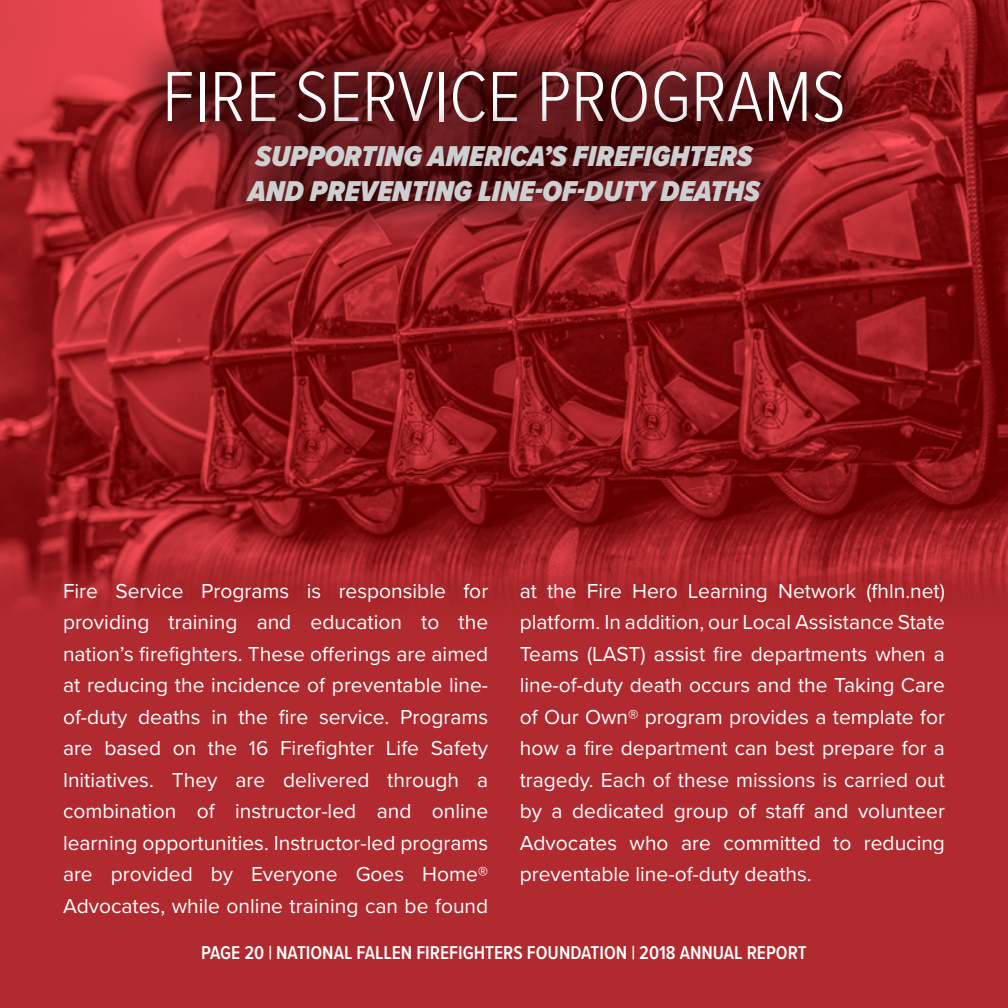
<style>
.page{position:relative;width:1008px;height:1008px;background:#b02a2f}
.page>*{position:absolute;margin:0;border:0;box-sizing:border-box;transform-origin:0 0}
.Section_Title_White{font:300 73.5px "Proxima Nova Cond";color:#fff}
.Section_Subtitles_Li{font:italic 900 29.75px/35.7px "Proxima Nova Cond";color:#cdcfd0}
.Main_Text_-_White{font:21px/31.5px "Proxima Nova";color:#fff;text-align:justify}
.Page_Numbers-_White{font:600 19.25px "Proxima Nova Cond";color:#fff}
</style>
<div class="page">
<img style="left:0;top:0;width:1008px;height:601px">
<div style="left:122px;top:27px;width:764px;height:140px;background:#000;opacity:.5"></div>
<div style="left:197px;top:94px;width:614px;height:160px;background:#000;opacity:.5"></div>
<p class="Section_Title_White" style="left:162px;top:42px;width:685px">FIRE SERVICE PROGRAMS</p>
<p class="Section_Subtitles_Li" style="left:248px;top:138px;width:513px">SUPPORTING AMERICA’S FIREFIGHTERS<br>AND PREVENTING LINE-OF-DUTY DEATHS</p>
<p class="Main_Text_-_White" style="left:63px;top:574px;width:427px">Fire Service Programs is responsible for providing training and education to the nation’s firefighters. These offerings are aimed at reducing the incidence of preventable line&shy;of-duty deaths in the fire service. Programs are based on the 16 Firefighter Life Safety Initiatives. They are delivered through a combination of instructor-led and online learning opportunities. Instructor-led programs are provided by Everyone Goes Home® Advocates, while online training can be found</p>
<p class="Main_Text_-_White" style="left:520px;top:574px;width:427px">at the Fire Hero Learning Network (fhln.net) platform. In addition, our Local Assistance State Teams (LAST) assist fire departments when a line-of-duty death occurs and the Taking Care of Our Own® program provides a template for how a fire department can best prepare for a tragedy. Each of these missions is carried out by a dedicated group of staff and volunteer Advocates who are committed to reducing preventable line-of-duty deaths.</p>
<p class="Page_Numbers-_White" style="left:201px;top:939px;width:607px">PAGE 20 | NATIONAL FALLEN FIREFIGHTERS FOUNDATION | 2018 ANNUAL REPORT</p>
</div>
